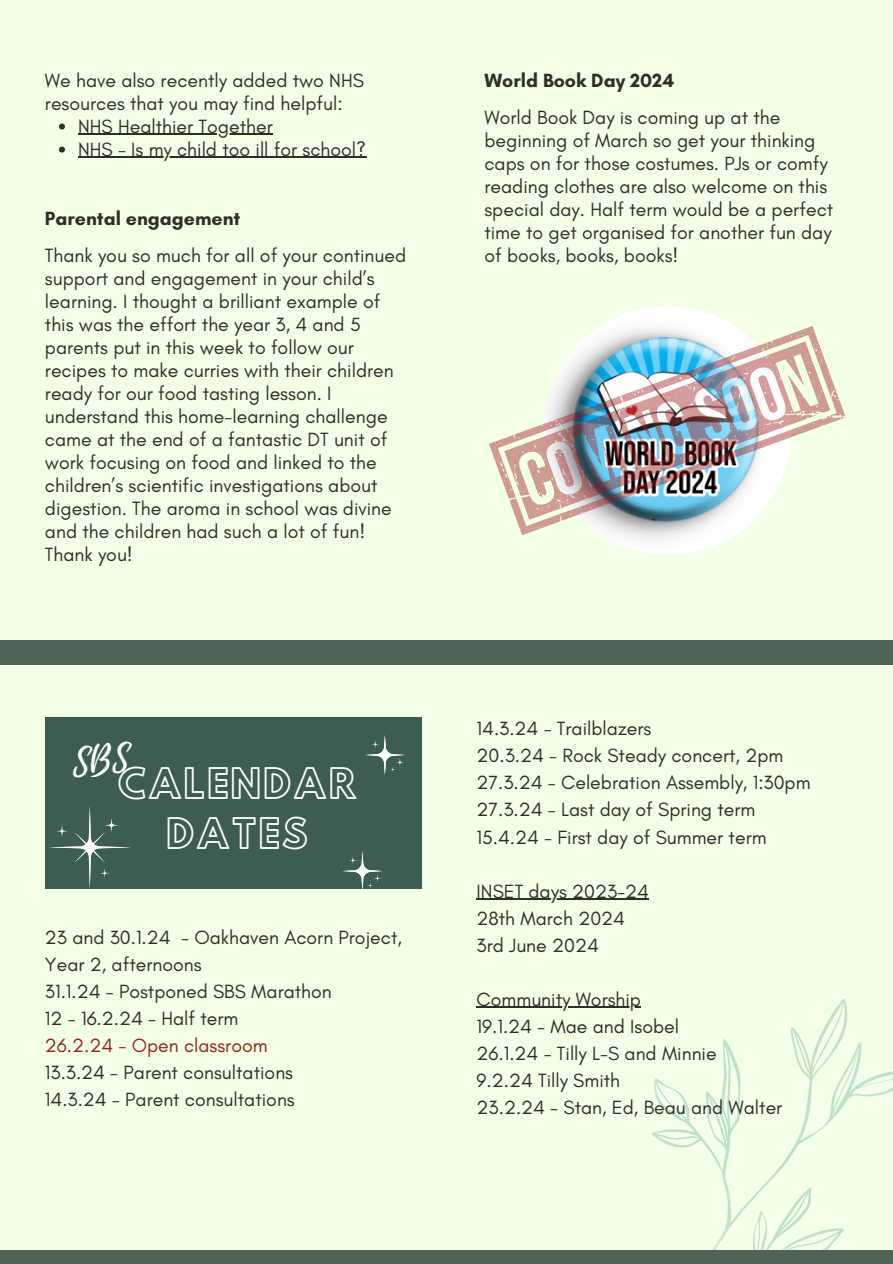
<style>
.page{position:relative;width:893px;height:1264px;background:#fff}
.page>*{position:absolute;margin:0;border:0;box-sizing:border-box;transform-origin:0 0}
.t1{font:36.3px/50.4px "Hussar Ekologiczne 1";letter-spacing:.06em;color:#fff;text-align:center}
.t2{font:19.5px/23px "Glacial Indifference";color:#2e2e2a}
.t3{font:700 19.5px "Glacial Indifference";color:#2e2e2a}
.t4{font:19.5px "Glacial Indifference";color:#962222}
</style>
<div class="page">
<div style="left:0;top:0;width:892px;height:1263px;background:#f4ffe8"></div>
<svg style="left:652px;top:998px;width:240px;height:252px"></svg>
<div style="left:0;top:1250px;width:892px;height:13px;background:#4f6456"></div>
<div style="left:0;top:640px;width:892px;height:25px;background:#4f6456"></div>
<div style="left:45px;top:716px;width:376px;height:172px;background:#3d5d50"></div>
<svg style="left:49px;top:807px;width:82px;height:81px"></svg>
<svg style="left:365px;top:735px;width:40px;height:40px"></svg>
<svg style="left:342px;top:851px;width:40px;height:38px"></svg>
<img style="left:543px;top:306px;width:248px;height:249px;border-radius:50%">
<svg style="left:489px;top:326px;width:356px;height:209px"></svg>
<img style="left:504px;top:341px;width:326px;height:179px">
<svg style="left:730px;top:385px;width:19px;height:38px"></svg>
<svg style="left:758px;top:375px;width:19px;height:38px"></svg>
<svg style="left:59px;top:123px;width:6px;height:6px"></svg>
<hr style="left:78px;top:133px;width:195px;height:1px;background:#2e2e2a">
<svg style="left:59px;top:146px;width:6px;height:6px"></svg>
<hr style="left:78px;top:156px;width:288px;height:1px;background:#2e2e2a">
<hr style="left:476px;top:898px;width:173px;height:1px;background:#2e2e2a">
<hr style="left:476px;top:1006px;width:165px;height:1px;background:#2e2e2a">
<p class="t2" style="left:45px;top:68px;width:320px">We have also recently added two NHS resources that you may find helpful:</p>
<p class="t2" style="left:78px;top:114px;width:196px">NHS Healthier Together</p>
<p class="t2" style="left:78px;top:137px;width:289px">NHS - Is my child too ill for school?</p>
<p class="t3" style="left:45px;top:206px;width:197px">Parental engagement</p>
<p class="t2" style="left:45px;top:243px;width:363px">Thank you so much for all of your continued support and engagement in your child’s learning. I thought a brilliant example of this was the effort the year 3, 4 and 5 parents put in this week to follow our recipes to make curries with their children ready for our food tasting lesson. I understand this home-learning challenge came at the end of a fantastic DT unit of work focusing on food and linked to the children’s scientific investigations about digestion. The aroma in school was divine and the children had such a lot of fun!<br>Thank you!</p>
<p class="t1" style="left:118px;top:762px;width:240px">CALENDAR<br>DATES</p>
<p class="t2" style="left:45px;top:924px;width:358px;line-height:27px">23 and 30.1.24 - Oakhaven Acorn Project,<br>Year 2, afternoons</p>
<p class="t2" style="left:45px;top:980px;width:288px">31.1.24 - Postponed SBS Marathon</p>
<p class="t2" style="left:45px;top:1007px;width:195px">12 - 16.2.24 - Half term</p>
<p class="t4" style="left:45px;top:1033px;width:224px">26.2.24 - Open classroom</p>
<p class="t2" style="left:45px;top:1061px;width:250px">13.3.24 - Parent consultations</p>
<p class="t2" style="left:45px;top:1088px;width:251px">14.3.24 - Parent consultations</p>
<p class="t3" style="left:484px;top:68px;width:191px">World Book Day 2024</p>
<p class="t2" style="left:484px;top:105px;width:350px">World Book Day is coming up at the beginning of March so get your thinking caps on for those costumes. PJs or comfy reading clothes are also welcome on this special day. Half term would be a perfect time to get organised for another fun day of books, books, books!</p>
<p class="t2" style="left:476px;top:717px;width:176px">14.3.24 - Trailblazers</p>
<p class="t2" style="left:476px;top:744px;width:308px">20.3.24 - Rock Steady concert, 2pm</p>
<p class="t2" style="left:476px;top:771px;width:335px">27.3.24 - Celebration Assembly, 1:30pm</p>
<p class="t2" style="left:476px;top:798px;width:280px">27.3.24 - Last day of Spring term</p>
<p class="t2" style="left:476px;top:825px;width:291px">15.4.24 - First day of Summer term</p>
<p class="t2" style="left:476px;top:879px;width:174px">INSET days 2023-24</p>
<p class="t2" style="left:476px;top:906px;width:150px">28th March 2024</p>
<p class="t2" style="left:476px;top:933px;width:124px">3rd June 2024</p>
<p class="t2" style="left:476px;top:987px;width:166px">Community Worship</p>
<p class="t2" style="left:476px;top:1014px;width:204px">19.1.24 - Mae and Isobel</p>
<p class="t2" style="left:476px;top:1041px;width:241px">26.1.24 - Tilly L-S and Minnie</p>
<p class="t2" style="left:476px;top:1068px;width:145px">9.2.24 Tilly Smith</p>
<p class="t2" style="left:476px;top:1095px;width:307px">23.2.24 - Stan, Ed, Beau and Walter</p>
</div>
